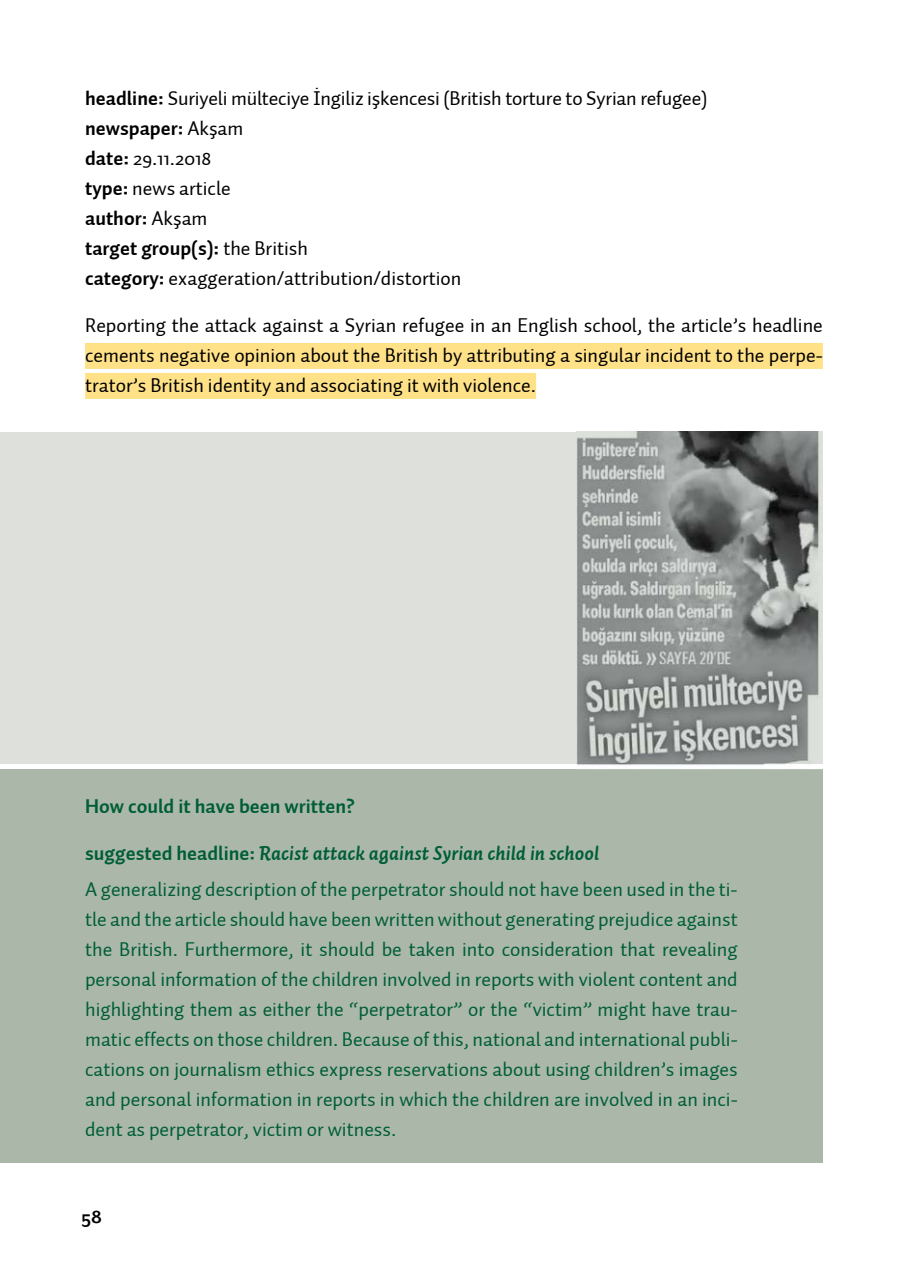
<style>
.page{position:relative;width:908px;height:1276px;background:#fff}
.page>*{position:absolute;margin:0;border:0;box-sizing:border-box;transform-origin:0 0}
.t1{font:20px/30px "Auto 2 TR Regular";color:#005d38;text-align:justify}
.t2{font:20px/30px "Auto 2 TR Regular";color:#000}
.t3{font:italic 20px "Auto 2 TR Bold";color:#005d38}
.t4{font:20px/30px "Auto 2 TR Bold";color:#000}
.t5{font:20px "Auto 2 TR Bold";color:#005d38}
.t6{font:700 20px "Mr Eaves San OT";color:#000}
.s1{font-family:"Auto 2 TR Bold"}
.s2{font-family:"Auto 2 TR Regular"}
.s3{font-style:normal}
</style>
<div class="page">
<div style="left:0;top:769px;width:822px;height:393px;background:#abb8a9"></div>
<div style="left:0;top:432px;width:822px;height:331px;background:#dde0db"></div>
<img style="left:576px;top:432px;width:243px;height:331px">
<div style="left:85px;top:343px;width:737px;height:26px;background:#ffe187"></div>
<div style="left:85px;top:373px;width:451px;height:26px;background:#ffe187"></div>
<p class="t2" style="left:85px;top:83px;width:623px"><span class="s1">headline:</span> Suriyeli mülteciye İngiliz işkencesi (British torture to Syrian refugee)</p>
<p class="t4" style="left:85px;top:113px;width:160px">newspaper: <span class="s2">Akşam</span></p>
<p class="t2" style="left:85px;top:143px;width:147px"><span class="s1">date:</span> 29.11.2018 <span class="s1">type:</span> news article</p>
<p class="t4" style="left:85px;top:203px;width:224px">author: <span class="s2">Akşam<br></span>target group(s): <span class="s2">the British</span></p>
<p class="t2" style="left:85px;top:263px;width:378px"><span class="s1">category:</span> exaggeration/attribution/distortion</p>
<p class="t2" style="left:85px;top:310px;width:739px;text-align:justify">Reporting the attack against a Syrian refugee in an English school, the article’s headline cements negative opinion about the British by attributing a singular incident to the perpe&shy;trator’s British identity and associating it with violence.</p>
<p class="t5" style="left:85px;top:793px;width:271px">How could it have been written?</p>
<p class="t3" style="left:85px;top:840px;width:515px"><span class="s3">suggested headline:</span> Racist attack against Syrian child in school</p>
<p class="t1" style="left:85px;top:874px;width:654px">A generalizing description of the perpetrator should not have been used in the ti&shy;tle and the article should have been written without generating prejudice against the British. Furthermore, it should be taken into consideration that revealing personal information of the children involved in reports with violent content and highlighting them as either the “perpetrator” or the “victim” might have trau&shy;matic effects on those children. Because of this, national and international publi&shy;cations on journalism ethics express reservations about using children’s images and personal information in reports in which the children are involved in an inci&shy;dent as perpetrator, victim or witness.</p>
<p class="t6" style="left:82px;top:1206px;width:22px">58</p>
</div>
